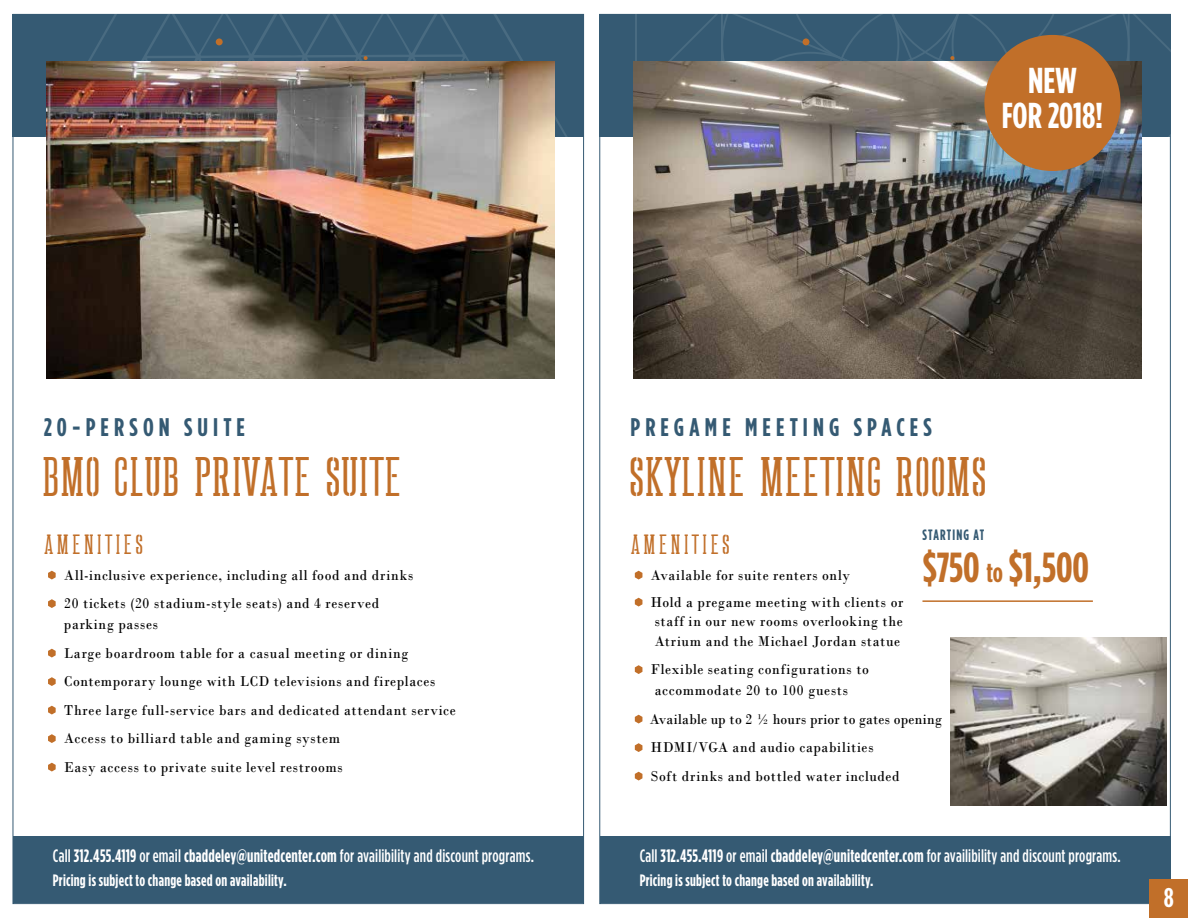
<style>
.page{position:relative;width:1188px;height:918px;background:#fff}
.page>*{position:absolute;margin:0;border:0;box-sizing:border-box;transform-origin:0 0}
.t1{font:700 42px "Gotham Condensed";color:#c16f29}
.t2{font:39px "Luna Stylish";letter-spacing:.025em;color:#c16f29}
.t3{font:700 36px/34.5px "Gotham Condensed";color:#fff;text-align:center}
.t4{font:700 27px "Gotham Condensed";color:#fff}
.t5{font:700 25.5px "Gotham Condensed";letter-spacing:.2em;color:#355a73}
.t6{font:19.5px "Luna Stylish";letter-spacing:.175em;color:#c16f29}
.t7{font:500 18px "Gotham Condensed";letter-spacing:.01em;color:#fff;scale:.93 1}
.t8{font:700 16.5px "Gotham Condensed";letter-spacing:.015em;color:#fff;scale:.93 1}
.t9{font:15px/28.5px "Bodoni";letter-spacing:.05em;color:#000;scale:.93 1}
.t10{font:700 15px "Gotham Condensed";letter-spacing:.08em;color:#355a73;scale:.93 1}
.s1{font-size:27px}
.s2{font-weight:700}
</style>
<div class="page">
<div style="left:13px;top:14px;width:571px;height:890px;background:#fff;border:1px solid #355a73"></div>
<div style="left:13px;top:14px;width:571px;height:122px;background:#355a73"></div>
<svg style="left:46px;top:15px;width:521px;height:121px"></svg>
<svg style="left:48px;top:571px;width:8px;height:9px"></svg>
<svg style="left:48px;top:599px;width:8px;height:9px"></svg>
<svg style="left:48px;top:649px;width:8px;height:9px"></svg>
<svg style="left:48px;top:677px;width:8px;height:9px"></svg>
<svg style="left:48px;top:706px;width:8px;height:9px"></svg>
<svg style="left:48px;top:734px;width:8px;height:9px"></svg>
<svg style="left:48px;top:763px;width:8px;height:9px"></svg>
<div style="left:13px;top:837px;width:571px;height:66px;background:#355a73"></div>
<svg style="left:364px;top:56px;width:4px;height:4px"></svg>
<div style="left:216px;top:38px;width:7px;height:7px;background:#c16f29;border-radius:50%"></div>
<div style="left:599px;top:14px;width:572px;height:890px;background:#fff;border:1px solid #355a73"></div>
<div style="left:599px;top:14px;width:572px;height:122px;background:#355a73"></div>
<hr style="left:635px;top:14px;width:2px;height:122px;background:#496b81">
<svg style="left:635px;top:571px;width:7px;height:9px"></svg>
<svg style="left:635px;top:598px;width:7px;height:9px"></svg>
<svg style="left:635px;top:665px;width:7px;height:9px"></svg>
<svg style="left:635px;top:715px;width:7px;height:9px"></svg>
<svg style="left:635px;top:743px;width:7px;height:9px"></svg>
<svg style="left:635px;top:772px;width:7px;height:9px"></svg>
<div style="left:600px;top:837px;width:570px;height:66px;background:#355a73"></div>
<svg style="left:721px;top:14px;width:409px;height:47px"></svg>
<div style="left:803px;top:38px;width:6px;height:7px;background:#c16f29;border-radius:50%"></div>
<div style="left:1150px;top:880px;width:38px;height:38px;background:#c16f29"></div>
<hr style="left:922px;top:600px;width:171px;height:2px;background:#c16f29">
<img style="left:950px;top:637px;width:216px;height:168px">
<img style="left:47px;top:61px;width:508px;height:317px">
<img style="left:634px;top:61px;width:508px;height:317px">
<div style="left:984px;top:35px;width:137px;height:136px;background:#c16f29;border-radius:50%"></div>
<h3 class="t3" style="left:1002px;top:63px;width:103px">NEW<br>FOR 2018!</h3>
<h3 class="t5" style="left:44px;top:413px;width:203px">20-PERSON SUITE</h3>
<h3 class="t5" style="left:631px;top:413px;width:303px">PREGAME MEETING SPACES</h3>
<h2 class="t2" style="left:44px;top:453px;width:360px">BMO CLUB PRIVATE SUITE</h2>
<h2 class="t2" style="left:631px;top:453px;width:358px">SKYLINE MEETING ROOMS</h2>
<h3 class="t6" style="left:45px;top:533px;width:100px">AMENITIES</h3>
<p class="t9" style="left:64px;top:560px;width:377px">All-inclusive experience, including all food and drinks<br>20 tickets (20 stadium-style seats) and 4 reserved</p>
<p class="t9" style="left:64px;top:610px;width:423px">parking passes<br>Large boardroom table for a casual meeting or dining Contemporary lounge with LCD televisions and fireplaces Three large full-service bars and dedicated attendant service Access to billiard table and gaming system<br>Easy access to private suite level restrooms</p>
<p class="t10" style="left:922px;top:526px;width:68px">STARTING AT</p>
<h1 class="t1" style="left:922px;top:542px;width:168px">$750 <span class="s1">to</span> $1,500</h1>
<h3 class="t6" style="left:632px;top:533px;width:100px">AMENITIES</h3>
<p class="t9" style="left:651px;top:561px;width:273px;line-height:27px">Available for suite renters only<br>Hold a pregame meeting with clients or</p>
<p class="t9" style="left:655px;top:611px;width:268px;line-height:19.5px">staff in our new rooms overlooking the<br>Atrium and the Michael Jordan statue</p>
<p class="t9" style="left:651px;top:659px;width:236px;line-height:21px">Flexible seating configurations to accommodate 20 to 100 guests</p>
<p class="t9" style="left:650px;top:704px;width:316px">Available up to 2 ½ hours prior to gates opening<br>HDMI/VGA and audio capabilities<br>Soft drinks and bottled water included</p>
<p class="t7" style="left:53px;top:846px;width:519px">Call <span class="s2">312.455.4119</span> or email <span class="s2">cbaddeley@unitedcenter.com</span> for availibility and discount programs.</p>
<p class="t8" style="left:53px;top:870px;width:253px">Pricing is subject to change based on availability.</p>
<p class="t7" style="left:640px;top:846px;width:519px">Call <span class="s2">312.455.4119</span> or email <span class="s2">cbaddeley@unitedcenter.com</span> for availibility and discount programs.</p>
<p class="t8" style="left:640px;top:870px;width:253px">Pricing is subject to change based on availability.</p>
<h3 class="t4" style="left:1164px;top:882px;width:12px">8</h3>
</div>
